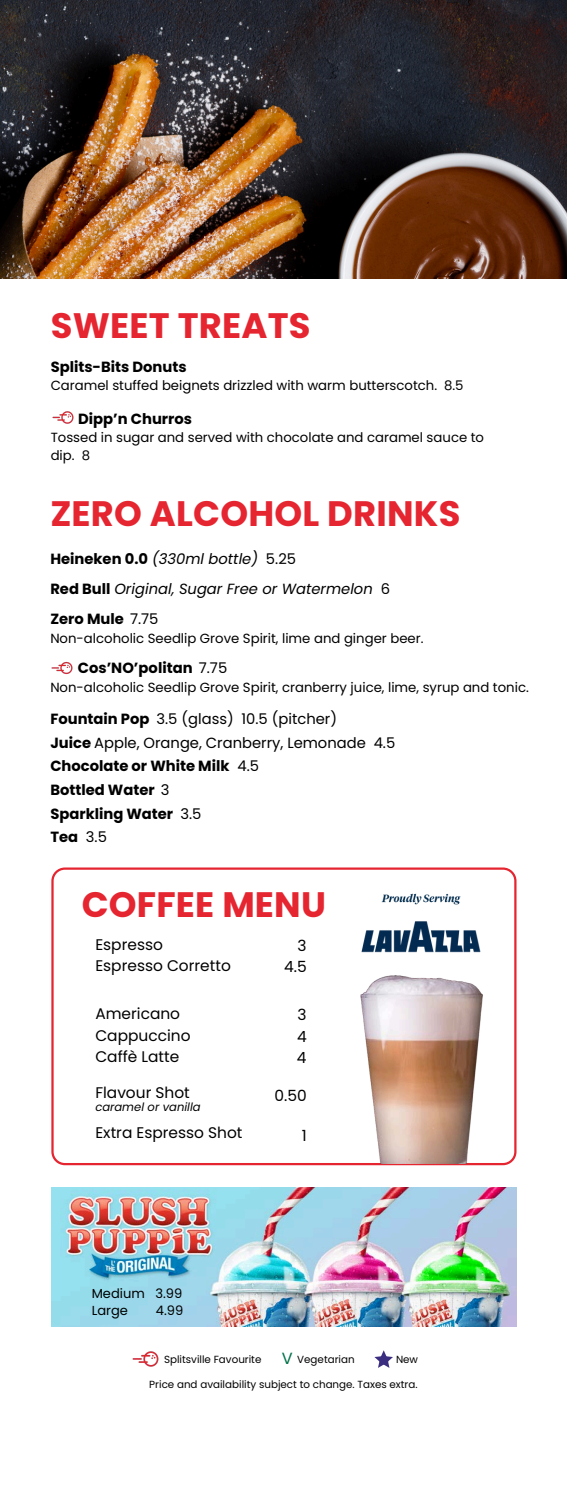
<style>
.page{position:relative;width:567px;height:1485px;background:#fff}
.page>*{position:absolute;margin:0;border:0;box-sizing:border-box;transform-origin:0 0}
.t1{font:700 35.4px "Poppins";letter-spacing:.005em;color:#e52530}
.t2{font:16.2px "Poppins";color:#017249}
.t3{font:15.45px/21.3px "Poppins";color:#000}
.t4{font:700 14.7px/23.7px "Poppins";color:#000}
.t5{font:italic 14.7px "Poppins";color:#000}
.t6{font:14.7px "Poppins";color:#000}
.t7{font:13.2px/18px "Poppins";color:#000}
.t8{font:13.05px/17.4px "Poppins";color:#000}
.t9{font:italic 11.55px "Poppins";color:#000}
.t10{font:10.35px "Poppins";color:#000}
.s1{font-weight:700;font-style:normal}
.s2{font-style:normal}
.s3{font-weight:400}
</style>
<div class="page">
<img style="left:132px;top:1351px;width:27px;height:16px">
<svg style="left:374px;top:1350px;width:19px;height:18px"></svg>
<img style="left:0;top:0;width:567px;height:278px">
<img style="left:52px;top:1187px;width:465px;height:140px">
<img style="left:52px;top:411px;width:22px;height:13px">
<img style="left:51px;top:661px;width:22px;height:14px">
<svg style="left:51px;top:867px;width:465px;height:298px"></svg>
<img style="left:349px;top:893px;width:150px;height:64px">
<img style="left:334px;top:963px;width:176px;height:200px">
<h2 class="t1" style="left:51px;top:301px;width:261px">SWEET TREATS</h2>
<h2 class="t4" style="left:51px;top:355px;width:137px">Splits-Bits Donuts</h2>
<h2 class="t7" style="left:51px;top:376px;width:414px">Caramel stuffed beignets drizzled with warm butterscotch. 8.5</h2>
<h2 class="t4" style="left:78px;top:407px;width:115px">Dipp’n Churros</h2>
<h2 class="t7" style="left:51px;top:428px;width:435px">Tossed in sugar and served with chocolate and caramel sauce to dip. 8</h2>
<h2 class="t1" style="left:50px;top:489px;width:412px">ZERO ALCOHOL DRINKS</h2>
<h3 class="t5" style="left:50px;top:549px;width:247px"><span class="s1">Heineken 0.0</span> (330ml bottle) <span class="s2">5.25</span></h3>
<p class="t5" style="left:50px;top:579px;width:341px"><span class="s1">Red Bull</span> Original, Sugar Free or Watermelon <span class="s2">6</span></p>
<h2 class="t4" style="left:50px;top:607px;width:110px">Zero Mule <span class="s3">7.75</span></h2>
<h2 class="t7" style="left:50px;top:630px;width:375px">Non-alcoholic Seedlip Grove Spirit, lime and ginger beer.</h2>
<h1 class="t4" style="left:78px;top:656px;width:151px">Cos’NO’politan <span class="s3">7.75</span></h1>
<h1 class="t7" style="left:50px;top:678px;width:480px">Non-alcoholic Seedlip Grove Spirit, cranberry juice, lime, syrup and tonic.</h1>
<h2 class="t4" style="left:50px;top:707px;width:346px">Fountain Pop <span class="s3">3.5 (glass) 10.5 (pitcher)<br></span>Juice <span class="s3">Apple, Orange, Cranberry, Lemonade 4.5<br></span>Chocolate or White Milk <span class="s3">4.5<br></span>Bottled Water <span class="s3">3<br></span>Sparkling Water <span class="s3">3.5<br></span>Tea</h2>
<h2 class="t6" style="left:86px;top:827px;width:23px">3.5</h2>
<p class="t1" style="left:82px;top:880px;width:246px">COFFEE MENU</p>
<p class="t3" style="left:284px;top:934px;width:24px;text-align:right">3<br>4.5</p>
<p class="t3" style="left:297px;top:1004px;width:11px;text-align:justify">3<br>4<br>4</p>
<h3 class="t3" style="left:95px;top:934px;width:137px">Espresso<br>Espresso Corretto</h3>
<p class="t3" style="left:95px;top:1003px;width:97px">Americano<br>Cappuccino<br>Caffè Latte</p>
<p class="t3" style="left:95px;top:1082px;width:96px">Flavour Shot</p>
<p class="t9" style="left:95px;top:1099px;width:107px">caramel or vanilla</p>
<p class="t3" style="left:95px;top:1122px;width:149px">Extra Espresso Shot</p>
<p class="t3" style="left:275px;top:1085px;width:34px">0.50</p>
<p class="t3" style="left:302px;top:1124px;width:6px">1</p>
<h1 class="t8" style="left:92px;top:1284px;width:92px">Medium 3.99<br>Large</h1>
<h1 class="t8" style="left:156px;top:1302px;width:29px">4.99</h1>
<h1 class="t10" style="left:164px;top:1352px;width:99px">Splitsville Favourite</h1>
<h3 class="t2" style="left:282px;top:1347px;width:12px">V</h3>
<h1 class="t10" style="left:297px;top:1352px;width:59px">Vegetarian</h1>
<h1 class="t10" style="left:396px;top:1352px;width:24px">New</h1>
<h4 class="t10" style="left:149px;top:1377px;width:270px">Price and availability subject to change. Taxes extra.</h4>
</div>
